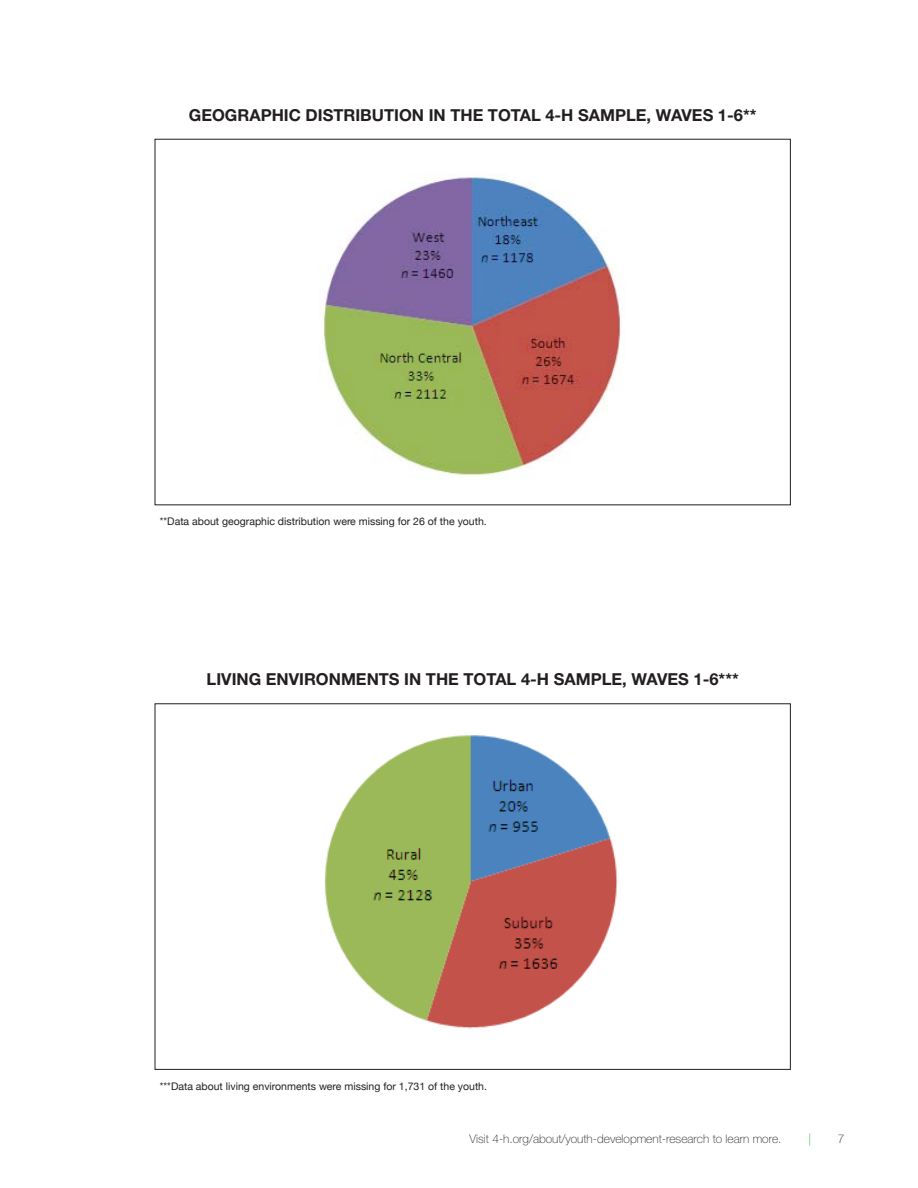
<style>
.page{position:relative;width:918px;height:1188px;background:#fff}
.page>*{position:absolute;margin:0;border:0;box-sizing:border-box;transform-origin:0 0}
.t1{font:700 16.5px "Helvetica Neue";color:#231f20}
.t2{font:100 12px "Helvetica Neue";color:#231f20}
.t3{font:100 12px "Helvetica Neue";color:#00b600}
.t4{font:10.5px "Helvetica Neue";color:#231f20}
</style>
<div class="page">
<img style="left:323px;top:176px;width:298px;height:300px">
<img style="left:324px;top:735px;width:294px;height:294px">
<p class="t1" style="left:189px;top:105px;width:569px">GEOGRAPHIC DISTRIBUTION IN THE TOTAL 4-H SAMPLE, WAVES 1-6**</p>
<p class="t4" style="left:160px;top:515px;width:328px">**Data about geographic distribution were missing for 26 of the youth.</p>
<p class="t1" style="left:207px;top:669px;width:534px">LIVING ENVIRONMENTS IN THE TOTAL 4-H SAMPLE, WAVES 1-6***</p>
<p class="t4" style="left:160px;top:1080px;width:329px">***Data about living environments were missing for 1,731 of the youth.</p>
<p class="t2" style="left:469px;top:1132px;width:314px">Visit 4-h.org/about/youth-development-research to learn more.</p>
<p class="t3" style="left:808px;top:1132px;width:4px">|</p>
<p class="t2" style="left:838px;top:1132px;width:8px">7</p>
</div>
